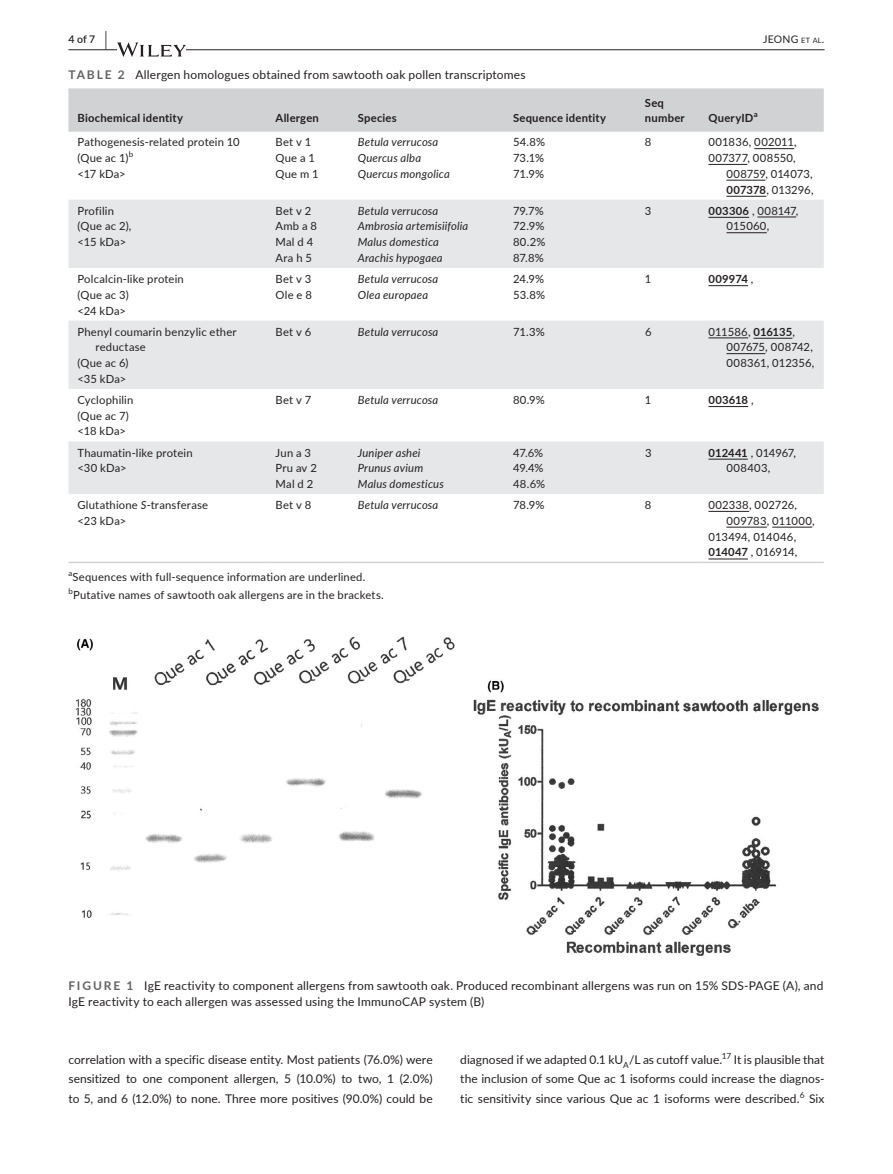
<style>
.page{position:relative;width:893px;height:1174px;background:#fff}
.page>*{position:absolute;margin:0;border:0;box-sizing:border-box;transform-origin:0 0}
.t1{font:12px/19.5px "Lato";letter-spacing:.01em;color:#231f20;text-align:justify}
.t2{font:11.25px/15.8px "Lato";letter-spacing:.015em;color:#231f20}
.t3{font:italic 11.25px/15.8px "Lato";letter-spacing:.015em;color:#231f20}
.t4{font:700 11.25px/15.8px "Lato";letter-spacing:.02em;color:#231f20}
.t5{font:11.25px "Lato";letter-spacing:-.005em;color:#231f20}
.t6{font:10.5px "Lato";letter-spacing:.02em;color:#231f20}
.t7{font:600 10.5px "Lato";color:#231f20}
.t8{font:7.8px "Lato";color:#231f20}
.t9{font:700 7.8px "Lato";color:#231f20}
.s1{font-size:19.5px}
.s2{font-size:7.35px}
.s3{font-weight:700;color:#636366}
.s4{font-weight:700}
.s5{font-weight:400}
.s6{font-style:italic}
</style>
<div class="page">
<hr style="left:68px;top:49px;width:756px;height:1px;background:#231f20">
<svg style="left:117px;top:42px;width:69px;height:15px"></svg>
<div style="left:68px;top:88px;width:756px;height:44px;background:#d1d2d4"></div>
<svg style="left:68px;top:200px;width:756px;height:294px;fill:#e6e7e9"></svg>
<hr style="left:68px;top:561px;width:199px;height:2px;background:#d1d2d4">
<hr style="left:267px;top:561px;width:82px;height:2px;background:#d1d2d4">
<hr style="left:349px;top:561px;width:155px;height:2px;background:#d1d2d4">
<hr style="left:504px;top:561px;width:132px;height:2px;background:#d1d2d4">
<hr style="left:636px;top:561px;width:63px;height:2px;background:#d1d2d4">
<hr style="left:699px;top:561px;width:125px;height:2px;background:#d1d2d4">
<hr style="left:754px;top:148px;width:40px;height:1px;background:#231f20">
<hr style="left:708px;top:164px;width:39px;height:1px;background:#231f20">
<hr style="left:726px;top:180px;width:39px;height:1px;background:#231f20">
<hr style="left:726px;top:196px;width:40px;height:1px;background:#231f20">
<hr style="left:708px;top:217px;width:41px;height:1px;background:#231f20">
<hr style="left:757px;top:217px;width:39px;height:1px;background:#231f20">
<hr style="left:726px;top:232px;width:41px;height:1px;background:#231f20">
<hr style="left:708px;top:285px;width:40px;height:1px;background:#231f20">
<hr style="left:708px;top:338px;width:40px;height:1px;background:#231f20">
<hr style="left:753px;top:338px;width:39px;height:1px;background:#231f20">
<hr style="left:726px;top:353px;width:39px;height:1px;background:#231f20">
<hr style="left:708px;top:406px;width:40px;height:1px;background:#231f20">
<hr style="left:708px;top:459px;width:40px;height:1px;background:#231f20">
<hr style="left:708px;top:511px;width:41px;height:1px;background:#231f20">
<hr style="left:726px;top:527px;width:41px;height:1px;background:#231f20">
<hr style="left:772px;top:527px;width:40px;height:1px;background:#231f20">
<hr style="left:708px;top:558px;width:40px;height:1px;background:#231f20">
<img style="left:75px;top:636px;width:744px;height:320px">
<p class="t7" style="left:68px;top:31px;width:40px">4 of 7 <span class="s1">|</span></p>
<p class="t6" style="left:763px;top:31px;width:63px">JEONG <span class="s2">et al</span>.</p>
<p class="t1" style="left:68px;top:64px;width:459px"><span class="s3">TABLE 2</span> Allergen homologues obtained from sawtooth oak pollen transcriptomes</p>
<p class="t4" style="left:77px;top:110px;width:107px">Biochemical identity</p>
<p class="t4" style="left:276px;top:110px;width:45px">Allergen</p>
<p class="t4" style="left:358px;top:110px;width:41px">Species</p>
<p class="t4" style="left:513px;top:110px;width:94px">Sequence identity</p>
<p class="t4" style="left:645px;top:94px;width:41px">Seq number</p>
<p class="t4" style="left:708px;top:110px;width:47px">QueryID</p>
<p class="t9" style="left:754px;top:109px;width:5px">a</p>
<p class="t2" style="left:77px;top:134px;width:164px">Pathogenesis-related protein 10 (Que ac 1)</p>
<p class="t8" style="left:129px;top:149px;width:6px">b</p>
<p class="t2" style="left:77px;top:165px;width:50px">&lt;17 kDa&gt;</p>
<p class="t2" style="left:276px;top:134px;width:45px">Bet v 1<br>Que a 1<br>Que m 1</p>
<p class="t3" style="left:358px;top:134px;width:94px">Betula verrucosa<br>Quercus alba<br>Quercus mongolica</p>
<p class="t2" style="left:513px;top:134px;width:34px;text-align:justify">54.8% 73.1% 71.9%</p>
<p class="t2" style="left:645px;top:134px;width:8px">8</p>
<p class="t2" style="left:708px;top:134px;width:90px">001836, 002011,</p>
<p class="t2" style="left:708px;top:150px;width:89px">007377, 008550,</p>
<p class="t5" style="left:726px;top:166px;width:88px">008759, 014073,</p>
<p class="t2" style="left:726px;top:181px;width:89px"><span class="s4">007378</span>, 013296,</p>
<p class="t2" style="left:77px;top:202px;width:55px">Profilin (Que ac 2), &lt;15 kDa&gt;</p>
<p class="t2" style="left:276px;top:202px;width:43px">Bet v 2<br>Amb a 8<br>Mal d 4<br>Ara h 5</p>
<p class="t3" style="left:358px;top:202px;width:112px">Betula verrucosa<br>Ambrosia artemisiifolia<br>Malus domestica<br>Arachis hypogaea</p>
<p class="t2" style="left:513px;top:202px;width:34px">79.7%<br>72.9%<br>80.2%<br>87.8%</p>
<p class="t2" style="left:645px;top:202px;width:8px">3</p>
<p class="t2" style="left:726px;top:202px;width:74px;text-indent:-18px"><span class="s4">003306</span> , 008147,<br>015060,</p>
<p class="t2" style="left:77px;top:271px;width:108px">Polcalcin-like protein (Que ac 3)<br>&lt;24 kDa&gt;</p>
<p class="t2" style="left:276px;top:271px;width:38px">Bet v 3<br>Ole e 8</p>
<p class="t3" style="left:358px;top:271px;width:82px">Betula verrucosa<br>Olea europaea</p>
<p class="t2" style="left:513px;top:271px;width:34px">24.9%<br>53.8%</p>
<p class="t2" style="left:645px;top:271px;width:8px">1</p>
<p class="t4" style="left:708px;top:271px;width:46px">009974 <span class="s5">,</span></p>
<p class="t2" style="left:77px;top:323px;width:161px">Phenyl coumarin benzylic ether</p>
<p class="t2" style="left:95px;top:339px;width:52px">reductase</p>
<p class="t2" style="left:77px;top:355px;width:53px">(Que ac 6)</p>
<p class="t2" style="left:77px;top:370px;width:50px">&lt;35 kDa&gt;</p>
<p class="t2" style="left:276px;top:323px;width:37px">Bet v 6</p>
<p class="t3" style="left:358px;top:323px;width:82px">Betula verrucosa</p>
<p class="t2" style="left:513px;top:323px;width:33px">71.3%</p>
<p class="t2" style="left:645px;top:323px;width:8px">6</p>
<p class="t2" style="left:726px;top:323px;width:89px;text-indent:-18px">011586, <span class="s4">016135</span>,<br>007675, 008742,<br>008361, 012356,</p>
<p class="t2" style="left:77px;top:391px;width:57px">Cyclophilin (Que ac 7) &lt;18 kDa&gt;</p>
<p class="t2" style="left:276px;top:391px;width:37px">Bet v 7</p>
<p class="t3" style="left:358px;top:391px;width:82px">Betula verrucosa</p>
<p class="t2" style="left:513px;top:391px;width:33px">80.9%</p>
<p class="t2" style="left:645px;top:391px;width:8px">1</p>
<p class="t4" style="left:708px;top:391px;width:47px">003618 <span class="s5">,</span></p>
<p class="t2" style="left:77px;top:444px;width:117px">Thaumatin-like protein &lt;30 kDa&gt;</p>
<p class="t2" style="left:276px;top:444px;width:43px">Jun a 3<br>Pru av 2<br>Mal d 2</p>
<p class="t3" style="left:358px;top:444px;width:88px">Juniper ashei<br>Prunus avium<br>Malus domesticus</p>
<p class="t2" style="left:513px;top:444px;width:33px">47.6%<br>49.4%<br>48.6%</p>
<p class="t2" style="left:645px;top:444px;width:8px">3</p>
<p class="t2" style="left:726px;top:444px;width:71px;text-indent:-18px"><span class="s4">012441</span> , 014967,<br>008403,</p>
<p class="t2" style="left:77px;top:497px;width:132px">Glutathione <span class="s6">S</span>-transferase &lt;23 kDa&gt;</p>
<p class="t2" style="left:276px;top:497px;width:37px">Bet v 8</p>
<p class="t3" style="left:358px;top:497px;width:82px">Betula verrucosa</p>
<p class="t2" style="left:513px;top:497px;width:33px">78.9%</p>
<p class="t2" style="left:645px;top:497px;width:8px">8</p>
<p class="t2" style="left:708px;top:496px;width:90px">002338, 002726,</p>
<p class="t2" style="left:726px;top:512px;width:90px">009783, 011000,</p>
<p class="t2" style="left:708px;top:528px;width:89px">013494, 014046,</p>
<p class="t2" style="left:708px;top:544px;width:91px"><span class="s4">014047</span> , 016914,</p>
<p class="t8" style="left:68px;top:567px;width:5px">a</p>
<p class="t2" style="left:73px;top:568px;width:294px">Sequences with full-sequence information are underlined.</p>
<p class="t8" style="left:68px;top:585px;width:6px">b</p>
<p class="t2" style="left:73px;top:586px;width:312px">Putative names of sawtooth oak allergens are in the brackets.</p>
<p class="t1" style="left:68px;top:976px;width:756px;line-height:16.5px"><span class="s3">FIGURE 1</span> IgE reactivity to component allergens from sawtooth oak. Produced recombinant allergens was run on 15% SDS-PAGE (A), and<br>IgE reactivity to each allergen was assessed using the ImmunoCAP system (B)</p>
<p class="t1" style="left:68px;top:1049px;width:366px">correlation with a specific disease entity. Most patients (76.0%) were sensitized to one component allergen, 5 (10.0%) to two, 1 (2.0%) to 5, and 6 (12.0%) to none. Three more positives (90.0%) could be</p>
<p class="t1" style="left:460px;top:1049px;width:366px">diagnosed if we adapted 0.1 kU<sub>A</sub>/L as cutoff value.<sup>17</sup> It is plausible that the inclusion of some Que ac 1 isoforms could increase the diagnos&shy;tic sensitivity since various Que ac 1 isoforms were described.<sup>6</sup> Six</p>
</div>
